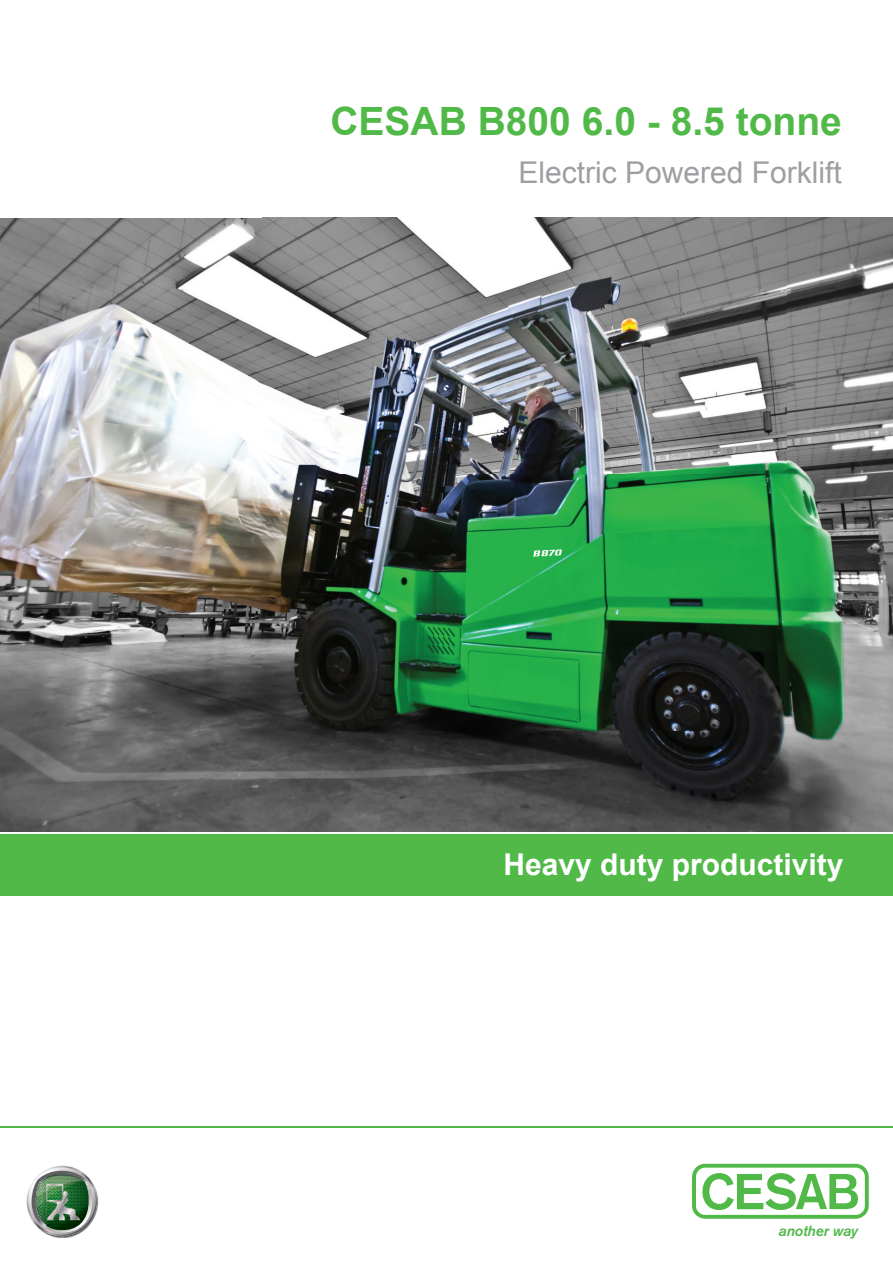
<style>
.page{position:relative;width:893px;height:1263px;background:#fff}
.page>*{position:absolute;margin:0;border:0;box-sizing:border-box;transform-origin:0 0}
.t1{font:700 39px "Arial";color:#51b948}
.t2{font:30px "Arial";color:#9d9fa2}
.t3{font:700 30px "Arial";color:#fff}
.t4{font:italic 500 14.85px "Akzidenz Grotesk BE";letter-spacing:-.01em;color:#51b948}
</style>
<div class="page">
<img style="left:0;top:218px;width:893px;height:614px">
<hr style="left:0;top:1126px;width:893px;height:2px;background:#51b948">
<div style="left:0;top:833px;width:893px;height:63px;background:#51b948"></div>
<svg style="left:692px;top:1164px;width:177px;height:55px"></svg>
<img style="left:26px;top:1165px;width:73px;height:73px">
<svg style="left:27px;top:1166px;width:70px;height:70px"></svg>
<img style="left:45px;top:1174px;width:46px;height:57px">
<h1 class="t1" style="left:330px;top:95px;width:513px">CESAB B800 6.0 - 8.5 tonne</h1>
<p class="t2" style="left:518px;top:153px;width:325px">Electric Powered Forklift</p>
<p class="t3" style="left:503px;top:845px;width:342px">Heavy duty productivity</p>
<p class="t4" style="left:779px;top:1222px;width:81px">another way</p>
</div>
